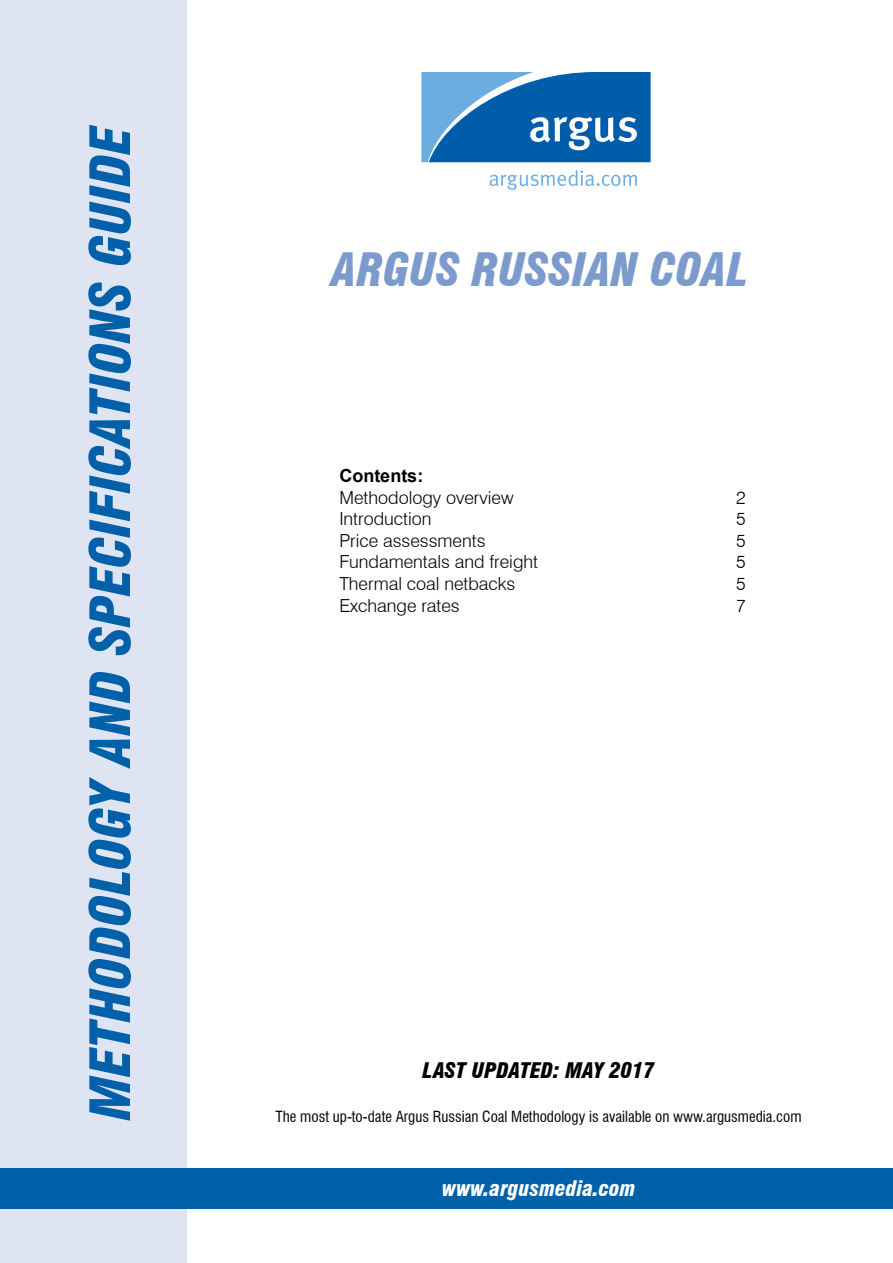
<style>
.page{position:relative;width:893px;height:1263px;background:#fff}
.page>*{position:absolute;margin:0;border:0;box-sizing:border-box;transform-origin:0 0}
.t1{font:italic 900 condensed 54px "Swiss 721 BT";color:#0060a9}
.t2{font:italic 900 condensed 45px "Swiss 721 BT";color:#7c9bcc}
.t3{font:italic 900 condensed 21px "Swiss 721 BT";color:#000}
.t4{font:italic 900 condensed 21px "Swiss 721 BT";color:#fff}
.t5{font:300 18px "Swiss 721 BT";color:#000}
.t6{font:700 18px "Arial";color:#000}
.t7{font:condensed 15px "Swiss 721 BT";color:#000}
</style>
<div class="page">
<div style="left:0;top:0;width:186px;height:1263px;background:#dfe4f2"></div>
<div style="left:0;top:1168px;width:893px;height:41px;background:#0060a9"></div>
<svg style="left:421px;top:72px;width:230px;height:90px;background:#327fbd"></svg>
<svg style="left:490px;top:170px;width:147px;height:20px"></svg>
<h1 class="t1" style="left:78px;top:1120px;width:997px;rotate:-90deg">METHODOLOGY AND SPECIFICATIONS GUIDE</h1>
<h2 class="t2" style="left:332px;top:243px;width:416px">ARGUS RUSSIAN COAL</h2>
<p class="t6" style="left:339px;top:464px;width:85px">Contents:</p>
<p class="t5" style="left:339px;top:486px;width:176px">Methodology overview</p>
<p class="t5" style="left:736px;top:486px;width:11px">2</p>
<p class="t5" style="left:339px;top:508px;width:94px">Introduction</p>
<p class="t5" style="left:736px;top:508px;width:11px">5</p>
<p class="t5" style="left:339px;top:529px;width:148px">Price assessments</p>
<p class="t5" style="left:736px;top:529px;width:11px">5</p>
<p class="t5" style="left:339px;top:551px;width:200px">Fundamentals and freight</p>
<p class="t5" style="left:736px;top:551px;width:11px">5</p>
<p class="t5" style="left:339px;top:573px;width:178px">Thermal coal netbacks</p>
<p class="t5" style="left:736px;top:573px;width:11px">5</p>
<p class="t5" style="left:339px;top:594px;width:122px">Exchange rates</p>
<p class="t5" style="left:736px;top:594px;width:11px">7</p>
<p class="t3" style="left:423px;top:1058px;width:233px">LAST UPDATED: MAY 2017</p>
<p class="t7" style="left:276px;top:1107px;width:527px">The most up-to-date Argus Russian Coal Methodology is available on www.argusmedia.com</p>
<p class="t4" style="left:442px;top:1176px;width:195px">WWW.ARGUSMEDIA.COM</p>
</div>
